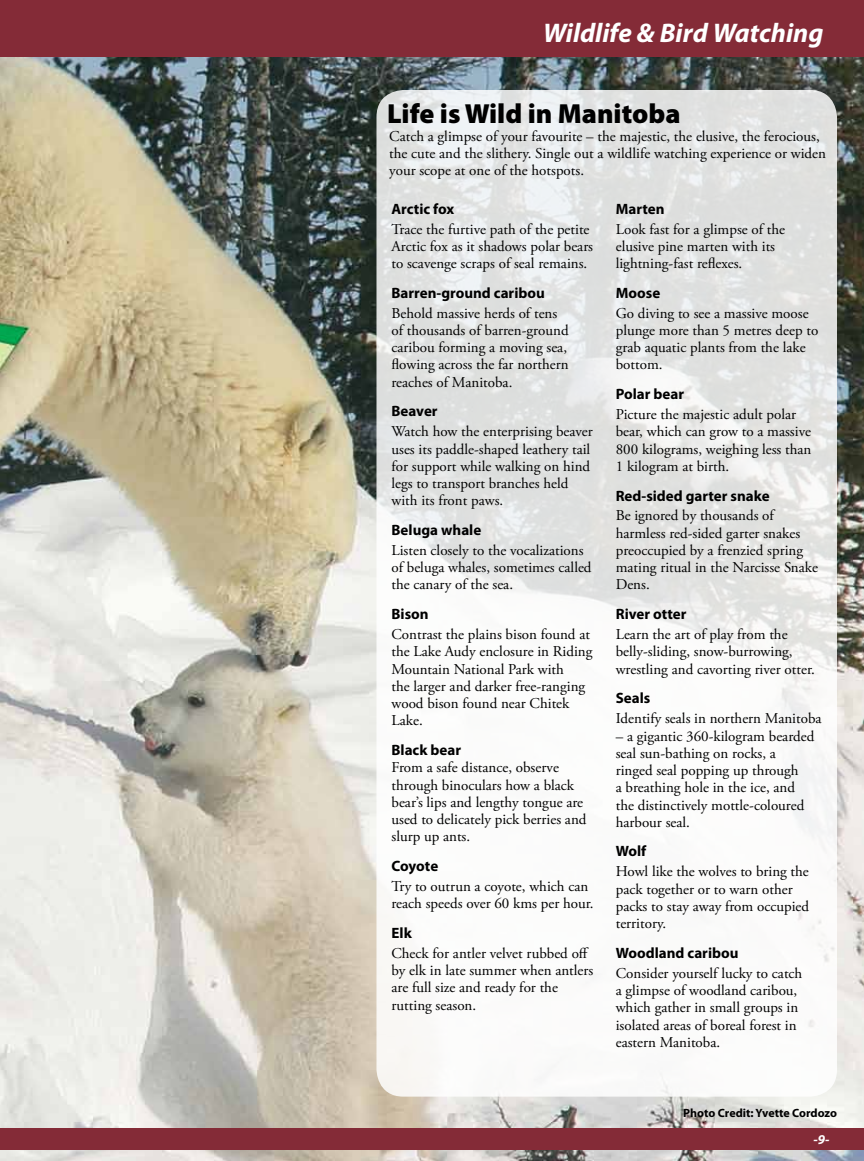
<style>
.page{position:relative;width:864px;height:1161px;background:#fff}
.page>*{position:absolute;margin:0;border:0;box-sizing:border-box;transform-origin:0 0}
.t1{font:900 27.75px "Myriad Pro";color:#000}
.t2{font:italic 700 27px "Myriad Pro";color:#fff}
.t3{font:15px/17.2px "Adobe Garamond Pro";color:#000}
.t4{font:700 15px "Myriad Pro";color:#000}
.t5{font:italic 700 13.5px "Myriad Pro";color:#fff}
.t6{font:700 12px "Myriad Pro";color:#000}
.t7{font:italic 700 12px "Myriad Pro";color:#fff}
</style>
<div class="page">
<img style="left:0;top:57px;width:864px;height:1104px">
<div style="left:0;top:1128px;width:864px;height:22px;background:#842b37"></div>
<div style="left:0;top:0;width:864px;height:57px;background:#842b37"></div>
<svg style="left:376px;top:90px;width:461px;height:1007px"></svg>
<h2 class="t2" style="left:543px;top:15px;width:282px">Wildlife &amp; Bird Watching</h2>
<h1 class="t1" style="left:387px;top:95px;width:295px">Life is Wild in Manitoba</h1>
<p class="t3" style="left:389px;top:128px;width:438px">Catch a glimpse of your favourite – the majestic, the elusive, the ferocious, the cute and the slithery. Single out a wildlife watching experience or widen your scope at one of the hotspots.</p>
<p class="t4" style="left:392px;top:199px;width:64px">Arctic fox</p>
<p class="t3" style="left:392px;top:221px;width:203px">Trace the furtive path of the petite<br>Arctic fox as it shadows polar bears to scavenge scraps of seal remains.</p>
<p class="t4" style="left:392px;top:283px;width:155px">Barren-ground caribou</p>
<p class="t3" style="left:392px;top:305px;width:179px">Behold massive herds of tens of thousands of barren-ground caribou forming a moving sea, flowing across the far northern reaches of Manitoba.</p>
<p class="t4" style="left:392px;top:402px;width:48px">Beaver</p>
<p class="t3" style="left:392px;top:423px;width:203px">Watch how the enterprising beaver uses its paddle-shaped leathery tail for support while walking on hind legs to transport branches held with its front paws.</p>
<p class="t4" style="left:392px;top:520px;width:91px">Beluga whale</p>
<p class="t3" style="left:392px;top:542px;width:202px">Listen closely to the vocalizations of beluga whales, sometimes called the canary of the sea.</p>
<p class="t4" style="left:392px;top:604px;width:39px">Bison</p>
<p class="t3" style="left:392px;top:626px;width:202px">Contrast the plains bison found at the Lake Audy enclosure in Riding<br>Mountain National Park with<br>the larger and darker free-ranging wood bison found near Chitek<br>Lake.</p>
<p class="t4" style="left:392px;top:740px;width:71px">Black bear</p>
<p class="t3" style="left:392px;top:759px;width:197px">From a safe distance, observe through binoculars how a black bear’s lips and lengthy tongue are used to delicately pick berries and slurp up ants.</p>
<p class="t4" style="left:392px;top:856px;width:48px">Coyote</p>
<p class="t3" style="left:392px;top:878px;width:204px">Try to outrun a coyote, which can reach speeds over 60 kms per hour.</p>
<p class="t4" style="left:392px;top:923px;width:22px">Elk</p>
<p class="t3" style="left:392px;top:945px;width:203px">Check for antler velvet rubbed off by elk in late summer when antlers are full size and ready for the rutting season.</p>
<p class="t4" style="left:616px;top:199px;width:50px">Marten</p>
<p class="t3" style="left:616px;top:221px;width:171px">Look fast for a glimpse of the elusive pine marten with its lightning-fast reflexes.</p>
<p class="t4" style="left:616px;top:283px;width:46px">Moose</p>
<p class="t3" style="left:616px;top:305px;width:204px">Go diving to see a massive moose plunge more than 5 metres deep to grab aquatic plants from the lake bottom.</p>
<p class="t4" style="left:616px;top:384px;width:70px">Polar bear</p>
<p class="t3" style="left:616px;top:406px;width:197px">Picture the majestic adult polar bear, which can grow to a massive<br>800 kilograms, weighing less than<br>1 kilogram at birth.</p>
<p class="t4" style="left:616px;top:486px;width:155px">Red-sided garter snake</p>
<p class="t3" style="left:616px;top:508px;width:204px">Be ignored by thousands of harmless red-sided garter snakes preoccupied by a frenzied spring mating ritual in the Narcisse Snake<br>Dens.</p>
<p class="t4" style="left:616px;top:604px;width:72px">River otter</p>
<p class="t3" style="left:616px;top:626px;width:201px">Learn the art of play from the belly-sliding, snow-burrowing, wrestling and cavorting river otter.</p>
<p class="t4" style="left:616px;top:689px;width:36px">Seals</p>
<p class="t3" style="left:616px;top:710px;width:207px">Identify seals in northern Manitoba</p>
<p class="t3" style="left:616px;top:728px;width:200px">– a gigantic 360-kilogram bearded seal sun-bathing on rocks, a ringed seal popping up through<br>a breathing hole in the ice, and the distinctively mottle-coloured harbour seal.</p>
<p class="t4" style="left:616px;top:842px;width:32px">Wolf</p>
<p class="t3" style="left:616px;top:864px;width:195px">Howl like the wolves to bring the pack together or to warn other packs to stay away from occupied territory.</p>
<p class="t4" style="left:616px;top:943px;width:124px">Woodland caribou</p>
<p class="t3" style="left:616px;top:965px;width:188px">Consider yourself lucky to catch a glimpse of woodland caribou, which gather in small groups in isolated areas of boreal forest in eastern Manitoba.</p>
<p class="t6" style="left:683px;top:1105px;width:155px">Photo Credit: Yvette Cordozo</p>
<p class="t5" style="left:813px;top:1131px;width:17px">-9-</p>
<p class="t7" style="left:815px;top:1132px;width:16px">-9-</p>
</div>
